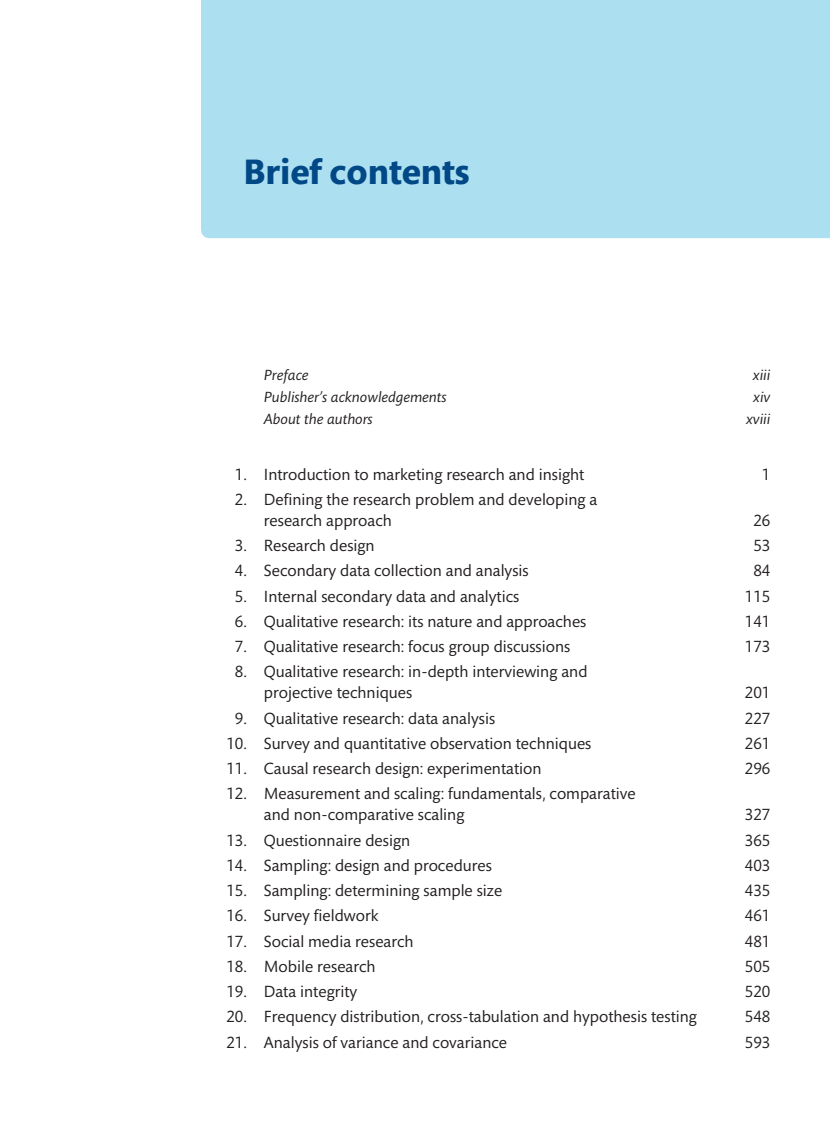
<style>
.page{position:relative;width:830px;height:1127px;background:#fff}
.page>*{position:absolute;margin:0;border:0;box-sizing:border-box;transform-origin:0 0}
.t1{font:700 36px "Mundo Sans Pro";color:#014887}
.t2{font:16.5px/21px "Mundo Sans Pro";color:#231f20}
.t3{font:italic 15px "Mundo Sans Pro";color:#231f20}
</style>
<div class="page">
<div style="left:201px;top:0;width:628px;height:238px;background:#acdfef"></div>
<h1 class="t1" style="left:243px;top:151px;width:227px">Brief contents</h1>
<p class="t3" style="left:264px;top:366px;width:46px">Preface</p>
<p class="t3" style="left:752px;top:366px;width:19px">xiii</p>
<p class="t3" style="left:264px;top:388px;width:184px">Publisher’s acknowledgements</p>
<p class="t3" style="left:753px;top:388px;width:19px">xiv</p>
<p class="t3" style="left:264px;top:410px;width:110px">About the authors</p>
<p class="t3" style="left:745px;top:410px;width:26px">xviii</p>
<p class="t2" style="left:235px;top:464px;width:350px">1. Introduction to marketing research and insight</p>
<p class="t2" style="left:761px;top:464px;width:10px">1</p>
<p class="t2" style="left:264px;top:489px;width:335px;text-indent:-29px">2. Defining the research problem and developing a research approach</p>
<p class="t2" style="left:753px;top:510px;width:19px">26</p>
<p class="t2" style="left:235px;top:535px;width:141px">3. Research design</p>
<p class="t2" style="left:753px;top:535px;width:19px">53</p>
<p class="t2" style="left:235px;top:560px;width:295px">4. Secondary data collection and analysis</p>
<p class="t2" style="left:753px;top:560px;width:19px">84</p>
<p class="t2" style="left:235px;top:586px;width:286px">5. Internal secondary data and analytics</p>
<p class="t2" style="left:744px;top:586px;width:27px">115</p>
<p class="t2" style="left:235px;top:611px;width:353px">6. Qualitative research: its nature and approaches</p>
<p class="t2" style="left:744px;top:611px;width:27px">141</p>
<p class="t2" style="left:235px;top:636px;width:336px">7. Qualitative research: focus group discussions</p>
<p class="t2" style="left:744px;top:636px;width:27px">173</p>
<p class="t2" style="left:264px;top:661px;width:325px;text-indent:-29px">8. Qualitative research: in-depth interviewing and projective techniques</p>
<p class="t2" style="left:744px;top:682px;width:27px">201</p>
<p class="t2" style="left:235px;top:708px;width:261px">9. Qualitative research: data analysis</p>
<p class="t2" style="left:744px;top:708px;width:27px">227</p>
<p class="t2" style="left:226px;top:733px;width:366px">10. Survey and quantitative observation techniques</p>
<p class="t2" style="left:744px;top:733px;width:27px">261</p>
<p class="t2" style="left:226px;top:758px;width:316px">11. Causal research design: experimentation</p>
<p class="t2" style="left:744px;top:758px;width:27px">296</p>
<p class="t2" style="left:264px;top:783px;width:373px;text-indent:-37px">12. Measurement and scaling: fundamentals, comparative and non-comparative scaling</p>
<p class="t2" style="left:744px;top:804px;width:27px">327</p>
<p class="t2" style="left:226px;top:830px;width:185px">13. Questionnaire design</p>
<p class="t2" style="left:744px;top:830px;width:27px">365</p>
<p class="t2" style="left:226px;top:855px;width:267px">14. Sampling: design and procedures</p>
<p class="t2" style="left:744px;top:855px;width:27px">403</p>
<p class="t2" style="left:226px;top:880px;width:277px">15. Sampling: determining sample size</p>
<p class="t2" style="left:744px;top:880px;width:27px">435</p>
<p class="t2" style="left:226px;top:905px;width:153px">16. Survey fieldwork</p>
<p class="t2" style="left:744px;top:905px;width:27px">461</p>
<p class="t2" style="left:226px;top:931px;width:189px">17. Social media research</p>
<p class="t2" style="left:744px;top:931px;width:27px">481</p>
<p class="t2" style="left:226px;top:956px;width:151px">18. Mobile research</p>
<p class="t2" style="left:744px;top:956px;width:27px">505</p>
<p class="t2" style="left:226px;top:981px;width:132px">19. Data integrity</p>
<p class="t2" style="left:744px;top:981px;width:27px">520</p>
<p class="t2" style="left:226px;top:1006px;width:472px">20. Frequency distribution, cross-tabulation and hypothesis testing</p>
<p class="t2" style="left:744px;top:1006px;width:27px">548</p>
<p class="t2" style="left:226px;top:1032px;width:282px">21. Analysis of variance and covariance</p>
<p class="t2" style="left:744px;top:1032px;width:27px">593</p>
</div>
